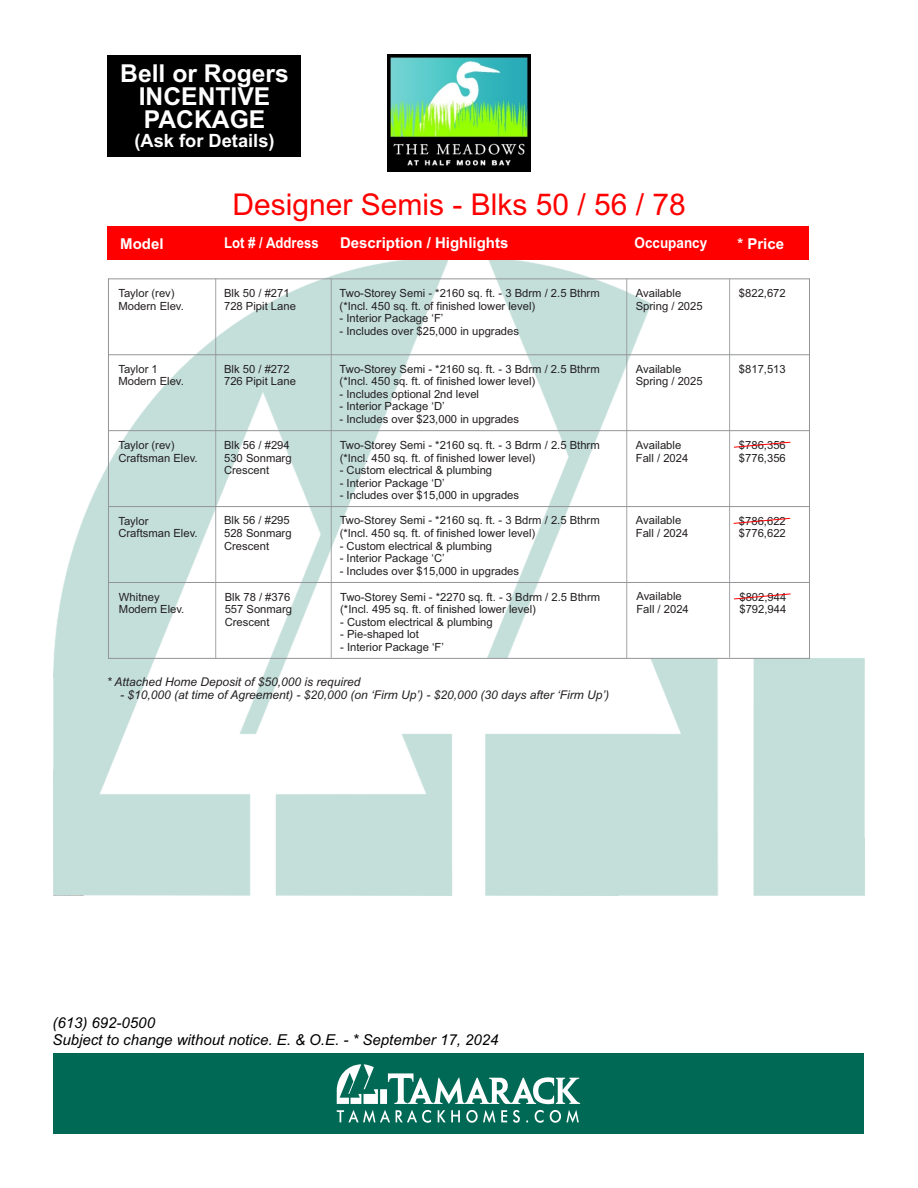
<style>
.page{position:relative;width:918px;height:1188px;background:#fff}
.page>*{position:absolute;margin:0;border:0;box-sizing:border-box;transform-origin:0 0}
.t1{font:30px "Arial";color:#f00}
.t2{font:700 24.6px/23.4px "Arial";color:#fff;text-align:center}
.t3{font:700 18.3px "Arial";color:#fff}
.t4{font:italic 15px/16.8px "Arial";color:#000}
.t5{font:700 15px "Arial";color:#fff}
.t6{font:700 15px "Arial";color:#fff;scale:.88 1}
.t7{font:700 15px "Arial";color:#fff;scale:.9 1}
.t8{font:italic 12px "Arial";color:#231f20}
.t9{font:11.25px/12.6px "Arial";color:#231f20}
</style>
<div class="page">
<div style="left:53px;top:1053px;width:811px;height:81px;background:#006955"></div>
<svg style="left:337px;top:1110px;width:242px;height:13px"></svg>
<svg style="left:388px;top:1073px;width:192px;height:31px"></svg>
<svg style="left:337px;top:1064px;width:41px;height:40px"></svg>
<div style="left:380px;top:1089px;width:7px;height:15px;background:#fff"></div>
<div style="left:108px;top:55px;width:193px;height:102px;background:#000"></div>
<img style="left:53px;top:260px;width:811px;height:636px">
<div style="left:107px;top:226px;width:702px;height:34px;background:#f00"></div>
<img style="left:388px;top:55px;width:142px;height:117px">
<hr style="left:108px;top:278px;width:1px;height:381px;background:#939598">
<hr style="left:809px;top:278px;width:1px;height:381px;background:#939598">
<hr style="left:108px;top:658px;width:702px;height:1px;background:#939598">
<hr style="left:108px;top:582px;width:702px;height:1px;background:#939598">
<hr style="left:108px;top:506px;width:702px;height:1px;background:#939598">
<hr style="left:108px;top:430px;width:702px;height:1px;background:#939598">
<hr style="left:108px;top:354px;width:702px;height:1px;background:#939598">
<hr style="left:108px;top:278px;width:702px;height:1px;background:#939598">
<hr style="left:215px;top:278px;width:1px;height:380px;background:#939598">
<hr style="left:626px;top:279px;width:1px;height:379px;background:#939598">
<hr style="left:729px;top:279px;width:1px;height:379px;background:#939598">
<hr style="left:331px;top:279px;width:1px;height:379px;background:#939598">
<svg style="left:733px;top:593px;width:59px;height:7px"></svg>
<svg style="left:733px;top:441px;width:58px;height:7px"></svg>
<svg style="left:733px;top:517px;width:58px;height:7px"></svg>
<h2 class="t2" style="left:120px;top:63px;width:170px">Bell or Rogers<br>INCENTIVE<br>PACKAGE</h2>
<h3 class="t3" style="left:135px;top:134px;width:142px">(Ask for Details)</h3>
<h1 class="t1" style="left:232px;top:193px;width:455px">Designer Semis - Blks 50 / 56 / 78</h1>
<h3 class="t5" style="left:120px;top:238px;width:45px">Model</h3>
<h3 class="t6" style="left:224px;top:237px;width:109px">Lot # / Address</h3>
<h3 class="t5" style="left:340px;top:237px;width:170px">Description / Highlights</h3>
<h3 class="t7" style="left:635px;top:237px;width:82px">Occupancy</h3>
<h3 class="t5" style="left:737px;top:238px;width:48px">* Price</h3>
<p class="t9" style="left:118px;top:288px;width:67px">Taylor (rev)<br>Modern Elev.</p>
<p class="t9" style="left:118px;top:364px;width:67px">Taylor 1<br>Modern Elev.</p>
<p class="t9" style="left:224px;top:288px;width:73px">Blk 50 / #271<br>728 Pipit Lane</p>
<p class="t9" style="left:224px;top:363px;width:73px">Blk 50 / #272<br>726 Pipit Lane</p>
<p class="t9" style="left:340px;top:288px;width:262px">Two-Storey Semi - *2160 sq. ft. - 3 Bdrm / 2.5 Bthrm (*Incl. 450 sq. ft. of finished lower level)</p>
<p class="t9" style="left:340px;top:313px;width:105px">- Interior Package ‘F’</p>
<p class="t9" style="left:340px;top:326px;width:181px">- Includes over $25,000 in upgrades</p>
<p class="t9" style="left:340px;top:363px;width:262px">Two-Storey Semi - *2160 sq. ft. - 3 Bdrm / 2.5 Bthrm (*Incl. 450 sq. ft. of finished lower level)</p>
<p class="t9" style="left:340px;top:389px;width:141px">- Includes optional 2nd level</p>
<p class="t9" style="left:340px;top:401px;width:107px">- Interior Package ‘D’</p>
<p class="t9" style="left:340px;top:414px;width:181px">- Includes over $23,000 in upgrades</p>
<p class="t9" style="left:636px;top:288px;width:68px">Available<br>Spring / 2025</p>
<p class="t9" style="left:636px;top:363px;width:68px">Available<br>Spring / 2025</p>
<p class="t9" style="left:739px;top:288px;width:48px">$822,672</p>
<p class="t9" style="left:739px;top:364px;width:48px">$817,513</p>
<p class="t9" style="left:118px;top:440px;width:81px">Taylor (rev)<br>Craftsman Elev.</p>
<p class="t9" style="left:118px;top:515px;width:81px">Taylor<br>Craftsman Elev.</p>
<p class="t9" style="left:224px;top:440px;width:69px">Blk 56 / #294<br>530 Sonmarg<br>Crescent</p>
<p class="t9" style="left:224px;top:515px;width:69px">Blk 56 / #295<br>528 Sonmarg<br>Crescent</p>
<p class="t9" style="left:340px;top:440px;width:262px">Two-Storey Semi - *2160 sq. ft. - 3 Bdrm / 2.5 Bthrm (*Incl. 450 sq. ft. of finished lower level)</p>
<p class="t9" style="left:340px;top:465px;width:154px">- Custom electrical &amp; plumbing</p>
<p class="t9" style="left:340px;top:478px;width:107px">- Interior Package ‘D’</p>
<p class="t9" style="left:340px;top:490px;width:181px">- Includes over $15,000 in upgrades</p>
<p class="t9" style="left:340px;top:515px;width:262px">Two-Storey Semi - *2160 sq. ft. - 3 Bdrm / 2.5 Bthrm (*Incl. 450 sq. ft. of finished lower level)</p>
<p class="t9" style="left:340px;top:540px;width:154px">- Custom electrical &amp; plumbing</p>
<p class="t9" style="left:340px;top:553px;width:107px">- Interior Package ‘C’</p>
<p class="t9" style="left:340px;top:566px;width:181px">- Includes over $15,000 in upgrades</p>
<p class="t9" style="left:636px;top:440px;width:54px">Available<br>Fall / 2024</p>
<p class="t9" style="left:636px;top:515px;width:54px">Available<br>Fall / 2024</p>
<p class="t9" style="left:739px;top:440px;width:48px">$786,356 $776,356</p>
<p class="t9" style="left:739px;top:515px;width:48px">$786,622 $776,622</p>
<p class="t9" style="left:119px;top:592px;width:67px">Whitney<br>Modern Elev.</p>
<p class="t9" style="left:225px;top:591px;width:69px">Blk 78 / #376<br>557 Sonmarg<br>Crescent</p>
<p class="t9" style="left:636px;top:591px;width:54px">Available<br>Fall / 2024</p>
<p class="t9" style="left:739px;top:591px;width:48px">$802,944 $792,944</p>
<p class="t9" style="left:340px;top:591px;width:262px">Two-Storey Semi - *2270 sq. ft. - 3 Bdrm / 2.5 Bthrm (*Incl. 495 sq. ft. of finished lower level)</p>
<p class="t9" style="left:340px;top:617px;width:154px">- Custom electrical &amp; plumbing</p>
<p class="t9" style="left:340px;top:629px;width:80px">- Pie-shaped lot</p>
<p class="t9" style="left:340px;top:642px;width:105px">- Interior Package ‘F’</p>
<p class="t8" style="left:107px;top:677px;width:255px">* Attached Home Deposit of $50,000 is required</p>
<p class="t8" style="left:120px;top:690px;width:491px">- $10,000 (at time of Agreement) - $20,000 (on ‘Firm Up’) - $20,000 (30 days after ‘Firm Up’)</p>
<h3 class="t4" style="left:52px;top:1016px;width:448px">(613) 692-0500<br>Subject to change without notice. E. &amp; O.E. - * September 17, 2024</h3>
</div>
